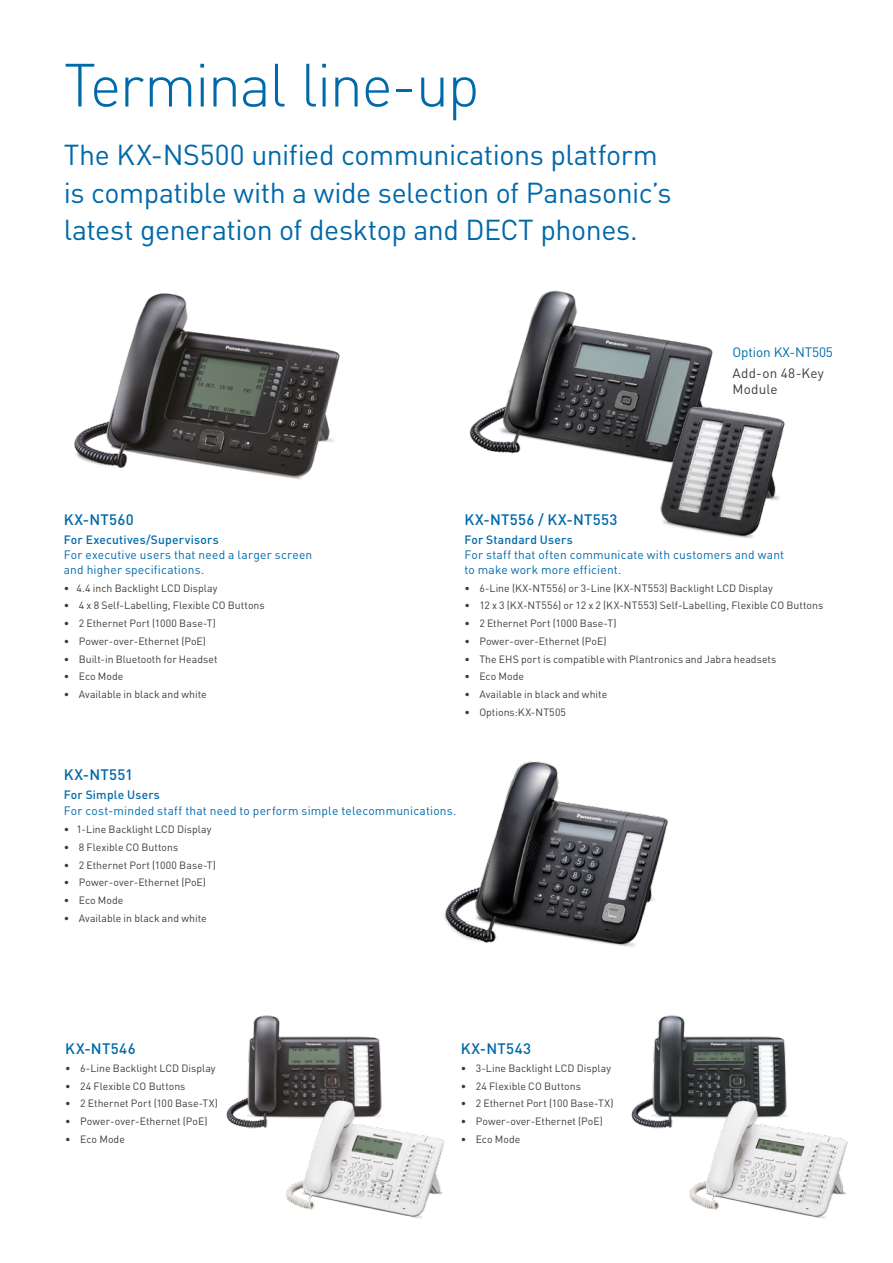
<style>
.page{position:relative;width:893px;height:1263px;background:#fff}
.page>*{position:absolute;margin:0;border:0;box-sizing:border-box;transform-origin:0 0}
.Title_1{font:300 60px "DIN Pro";letter-spacing:-.03em;color:#0069aa}
.Title_1-2{font:28.5px/37.5px "DIN Pro";letter-spacing:-.015em;color:#0069aa}
.t1{font:500 15px "DIN Pro";letter-spacing:.02em;color:#0069aa}
.t2{font:13.5px/16.5px "DIN Pro";letter-spacing:.01em;color:#3c3c3b}
.t3{font:13.5px "DIN Pro";letter-spacing:-.01em;color:#0069aa}
.t4{font:12px/15px "DIN Pro";letter-spacing:.015em;color:#0069aa}
.t5{font:10.5px "DIN Pro";letter-spacing:.005em;color:#3c3c3b}
.s1{font-weight:500}
</style>
<div class="page">
<img style="left:469px;top:290px;width:145px;height:164px">
<img style="left:444px;top:761px;width:224px;height:186px">
<img style="left:556px;top:332px;width:229px;height:206px">
<img style="left:74px;top:293px;width:266px;height:186px">
<img style="left:226px;top:1015px;width:155px;height:114px">
<img style="left:631px;top:1015px;width:155px;height:114px">
<img style="left:253px;top:1082px;width:192px;height:136px">
<img style="left:659px;top:1082px;width:189px;height:137px">
<p class="Title_1" style="left:64px;top:39px;width:417px">Terminal line-up</p>
<p class="Title_1-2" style="left:64px;top:133px;width:609px">The KX-NS500 unified communications platform is compatible with a wide selection of Panasonic’s latest generation of desktop and DECT phones.</p>
<p class="t3" style="left:733px;top:341px;width:102px">Option KX-NT505</p>
<p class="t2" style="left:733px;top:363px;width:93px">Add-on 48-Key<br>Module</p>
<p class="t1" style="left:64px;top:507px;width:72px">KX-NT560</p>
<p class="t4" style="left:64px;top:531px;width:250px"><span class="s1">For Executives/Supervisors<br></span>For executive users that need a larger screen and higher specifications.</p>
<p class="t5" style="left:64px;top:579px;width:155px">• 4.4 inch Backlight LCD Display</p>
<p class="t5" style="left:64px;top:597px;width:202px">• 4 x 8 Self-Labelling, Flexible CO Buttons</p>
<p class="t5" style="left:64px;top:615px;width:154px">• 2 Ethernet Port (1000 Base-T)</p>
<p class="t5" style="left:64px;top:633px;width:144px">• Power-over-Ethernet (PoE)</p>
<p class="t5" style="left:64px;top:650px;width:155px">• Built-in Bluetooth for Headset</p>
<p class="t5" style="left:64px;top:668px;width:61px">• Eco Mode</p>
<p class="t5" style="left:64px;top:686px;width:144px">• Available in black and white</p>
<p class="t1" style="left:464px;top:507px;width:155px">KX-NT556 / KX-NT553</p>
<p class="t4" style="left:464px;top:531px;width:321px"><span class="s1">For Standard Users<br></span>For staff that often communicate with customers and want to make work more efficient.</p>
<p class="t5" style="left:464px;top:579px;width:310px">• 6-Line (KX-NT556) or 3-Line (KX-NT553) Backlight LCD Display</p>
<p class="t5" style="left:464px;top:597px;width:360px">• 12 x 3 (KX-NT556) or 12 x 2 (KX-NT553) Self-Labelling, Flexible CO Buttons</p>
<p class="t5" style="left:464px;top:615px;width:154px">• 2 Ethernet Port (1000 Base-T)</p>
<p class="t5" style="left:464px;top:633px;width:144px">• Power-over-Ethernet (PoE)</p>
<p class="t5" style="left:464px;top:650px;width:314px">• The EHS port is compatible with Plantronics and Jabra headsets</p>
<p class="t5" style="left:464px;top:668px;width:61px">• Eco Mode</p>
<p class="t5" style="left:464px;top:686px;width:144px">• Available in black and white</p>
<p class="t5" style="left:464px;top:704px;width:103px">• Options:KX-NT505</p>
<p class="t1" style="left:64px;top:762px;width:71px">KX-NT551</p>
<p class="t4" style="left:64px;top:785px;width:394px;line-height:16.2px"><span class="s1">For Simple Users<br></span>For cost-minded staff that need to perform simple telecommunications.</p>
<p class="t5" style="left:64px;top:821px;width:149px">• 1-Line Backlight LCD Display</p>
<p class="t5" style="left:64px;top:839px;width:116px">• 8 Flexible CO Buttons</p>
<p class="t5" style="left:64px;top:856px;width:154px">• 2 Ethernet Port (1000 Base-T)</p>
<p class="t5" style="left:64px;top:874px;width:144px">• Power-over-Ethernet (PoE)</p>
<p class="t5" style="left:64px;top:892px;width:61px">• Eco Mode</p>
<p class="t5" style="left:64px;top:910px;width:144px">• Available in black and white</p>
<p class="t1" style="left:65px;top:1036px;width:72px">KX-NT546</p>
<p class="t5" style="left:65px;top:1060px;width:152px">• 6-Line Backlight LCD Display</p>
<p class="t5" style="left:65px;top:1077px;width:122px">• 24 Flexible CO Buttons</p>
<p class="t5" style="left:65px;top:1095px;width:154px">• 2 Ethernet Port (100 Base-TX)</p>
<p class="t5" style="left:65px;top:1113px;width:144px">• Power-over-Ethernet (PoE)</p>
<p class="t5" style="left:65px;top:1131px;width:61px">• Eco Mode</p>
<p class="t1" style="left:461px;top:1036px;width:72px">KX-NT543</p>
<p class="t5" style="left:461px;top:1060px;width:152px">• 3-Line Backlight LCD Display</p>
<p class="t5" style="left:461px;top:1077px;width:122px">• 24 Flexible CO Buttons</p>
<p class="t5" style="left:461px;top:1095px;width:154px">• 2 Ethernet Port (100 Base-TX)</p>
<p class="t5" style="left:461px;top:1113px;width:144px">• Power-over-Ethernet (PoE)</p>
<p class="t5" style="left:461px;top:1131px;width:61px">• Eco Mode</p>
</div>
